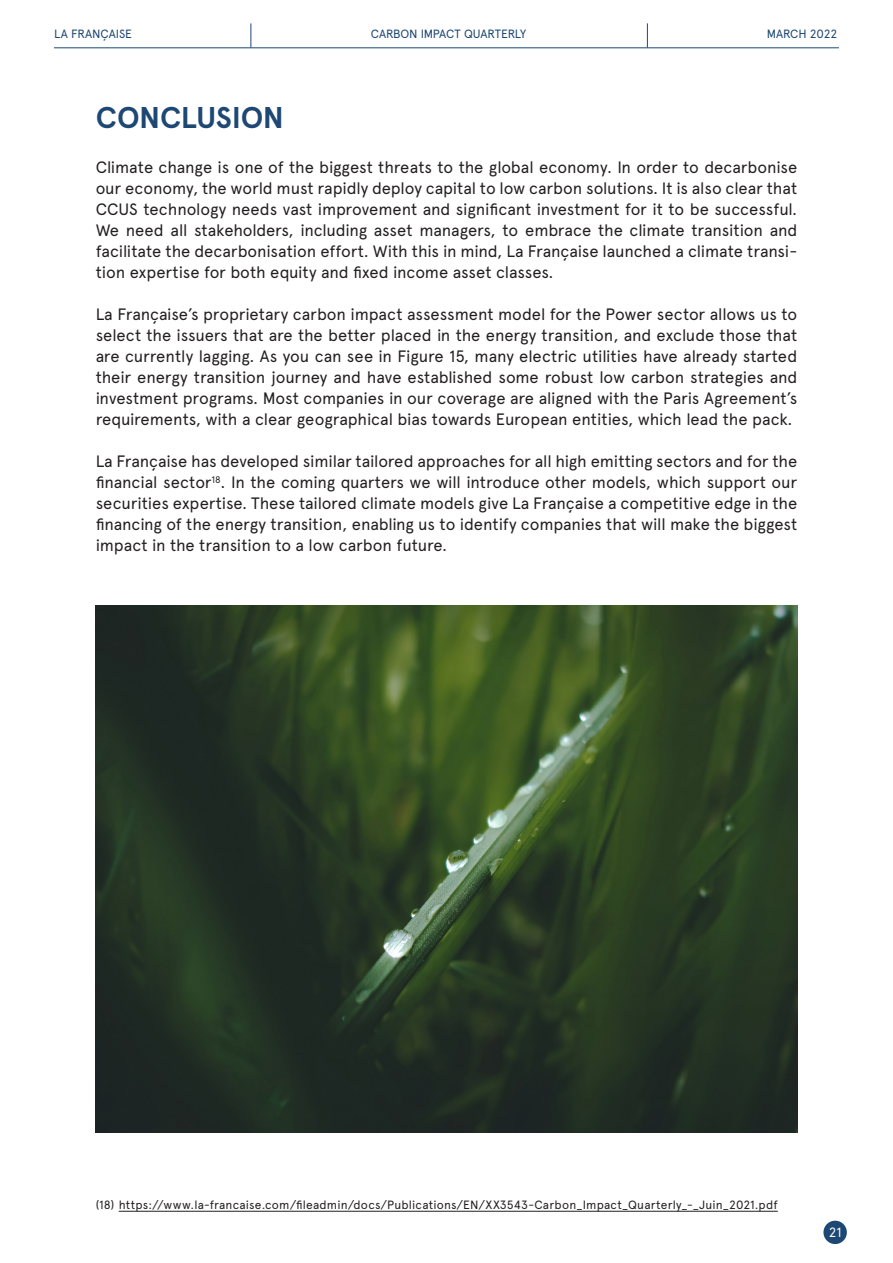
<style>
.page{position:relative;width:893px;height:1263px;background:#fff}
.page>*{position:absolute;margin:0;border:0;box-sizing:border-box;transform-origin:0 0}
.En-tête_-_Aligner_à{font:700 30px "Apercu";letter-spacing:-.005em;color:#1e4874}
.Content{font:16.5px/21px "Apercu";letter-spacing:-.005em;color:#231f20;text-align:justify}
.t1{font:13.5px "Apercu";color:#fff}
.Accroche_-_Aligner_à{font:12px "Apercu";letter-spacing:.015em;color:#231f20}
.t2{font:12px "Apercu";letter-spacing:-.01em;color:#1e4874}
</style>
<div class="page">
<div style="left:823px;top:1221px;width:24px;height:23px;background:#1e4874;border-radius:50%"></div>
<hr style="left:54px;top:47px;width:785px;height:1px;background:#1e4874">
<svg style="left:251px;top:23px;width:1px;height:25px"></svg>
<svg style="left:647px;top:23px;width:1px;height:25px"></svg>
<hr style="left:119px;top:1211px;width:659px;height:1px;background:#231f20">
<img style="left:96px;top:606px;width:701px;height:526px">
<p class="t2" style="left:54px;top:27px;width:79px">LA FRANÇAISE</p>
<p class="t2" style="left:371px;top:27px;width:157px">CARBON IMPACT QUARTERLY</p>
<p class="t2" style="left:767px;top:27px;width:72px">MARCH 2022</p>
<p class="En-tête_-_Aligner_à" style="left:96px;top:99px;width:190px">CONCLUSION</p>
<p class="Content" style="left:96px;top:157px;width:703px">Climate change is one of the biggest threats to the global economy. In order to decarbonise our economy, the world must rapidly deploy capital to low carbon solutions. It is also clear that CCUS technology needs vast improvement and significant investment for it to be successful.<br>We need all stakeholders, including asset managers, to embrace the climate transition and facilitate the decarbonisation effort. With this in mind, La Française launched a climate transi&shy;tion expertise for both equity and fixed income asset classes.</p>
<p class="Content" style="left:96px;top:304px;width:703px">La Française’s proprietary carbon impact assessment model for the Power sector allows us to select the issuers that are the better placed in the energy transition, and exclude those that are currently lagging. As you can see in Figure 15, many electric utilities have already started their energy transition journey and have established some robust low carbon strategies and investment programs. Most companies in our coverage are aligned with the Paris Agreement’s requirements, with a clear geographical bias towards European entities, which lead the pack.</p>
<p class="Content" style="left:96px;top:451px;width:703px">La Française has developed similar tailored approaches for all high emitting sectors and for the financial sector<sup>18</sup>. In the coming quarters we will introduce other models, which support our securities expertise. These tailored climate models give La Française a competitive edge in the financing of the energy transition, enabling us to identify companies that will make the biggest impact in the transition to a low carbon future.</p>
<p class="Accroche_-_Aligner_à" style="left:96px;top:1197px;width:684px">(18) https://www.la-francaise.com/fileadmin/docs/Publications/EN/XX3543-Carbon_Impact_Quarterly_-_Juin_2021.pdf</p>
<p class="t1" style="left:829px;top:1224px;width:14px">21</p>
</div>
